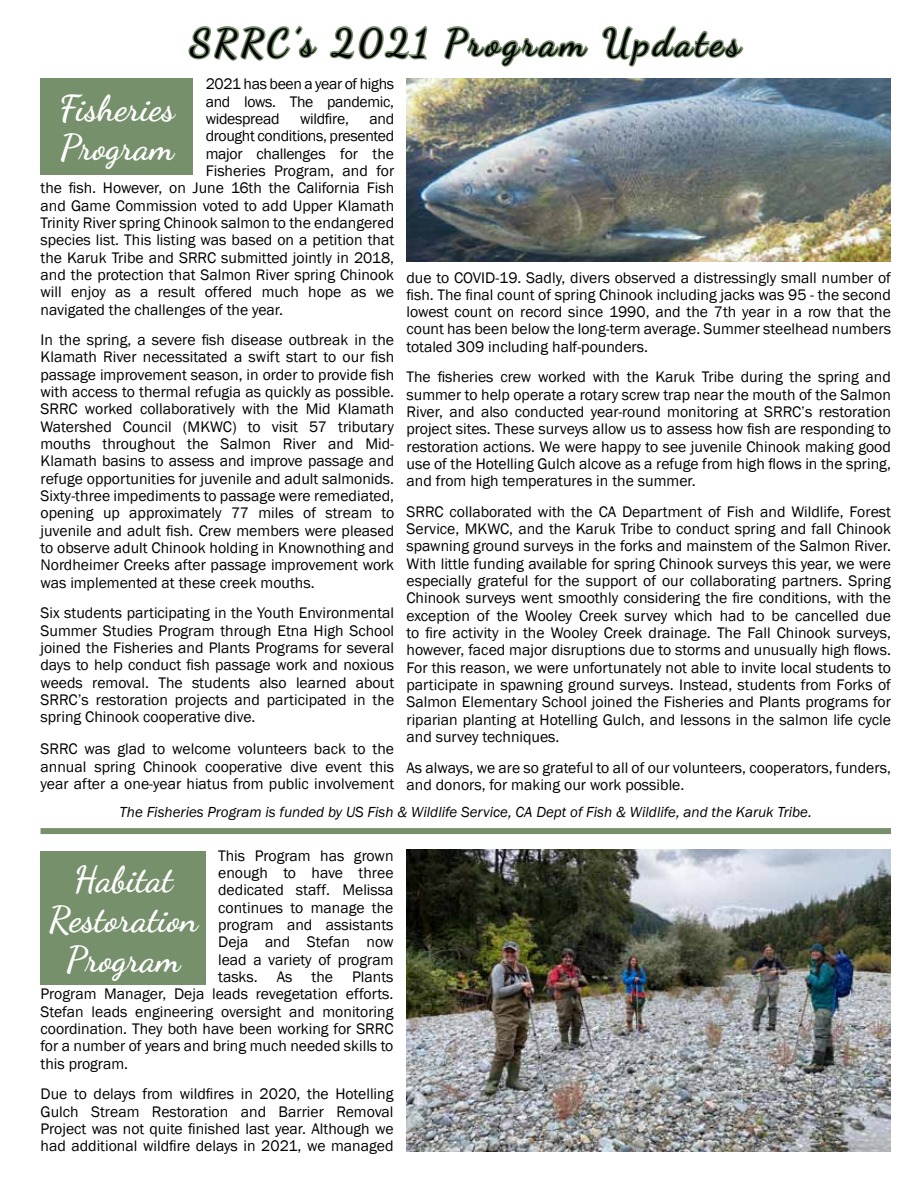
<style>
.page{position:relative;width:918px;height:1188px;background:#fff}
.page>*{position:absolute;margin:0;border:0;box-sizing:border-box;transform-origin:0 0}
.t1{font:700 37.5px "Dancing Script";letter-spacing:.1em;color:#000}
.t2{font:700 36px/39.6px "Dancing Script";color:#fff}
.t3{font:15.75px/17.4px "Franklin Gothic";color:#000;text-align:justify}
.t4{font:15.75px "Franklin Gothic";letter-spacing:-.02em;color:#000}
.t5{font:italic 15px "Franklin Gothic";color:#000}
</style>
<div class="page">
<svg style="left:188px;top:26px;width:130px;height:35px"></svg>
<svg style="left:329px;top:25px;width:99px;height:35px"></svg>
<svg style="left:444px;top:26px;width:145px;height:41px"></svg>
<svg style="left:602px;top:26px;width:142px;height:41px"></svg>
<img style="left:406px;top:78px;width:485px;height:184px">
<div style="left:40px;top:78px;width:153px;height:97px;background:#77906c"></div>
<div style="left:40px;top:828px;width:851px;height:6px;background:#77906c"></div>
<div style="left:40px;top:851px;width:166px;height:134px;background:#77906c"></div>
<img style="left:407px;top:849px;width:484px;height:303px">
<h1 class="t1" style="left:190px;top:19px;width:552px">SRRC’s 2021 Program Updates</h1>
<p class="t3" style="left:206px;top:76px;width:190px">2021 has been a year of highs and lows. The pandemic, widespread</p>
<h2 class="t2" style="left:59px;top:88px;width:117px">Fisheries<br>Program</h2>
<p class="t3" style="left:300px;top:110px;width:50px">wildfire,</p>
<p class="t3" style="left:369px;top:110px;width:26px">and</p>
<p class="t4" style="left:206px;top:126px;width:190px">drought conditions, presented</p>
<p class="t4" style="left:206px;top:144px;width:190px">major challenges for the</p>
<p class="t3" style="left:206px;top:162px;width:190px">Fisheries Program, and for</p>
<p class="t3" style="left:41px;top:180px;width:355px">the fish. However, on June 16th the California Fish</p>
<p class="t3" style="left:41px;top:197px;width:355px">and Game Commission voted to add Upper Klamath</p>
<p class="t3" style="left:41px;top:214px;width:355px">Trinity River spring Chinook salmon to the endangered</p>
<p class="t3" style="left:41px;top:232px;width:355px">species list. This listing was based on a petition that</p>
<p class="t3" style="left:41px;top:249px;width:355px">the Karuk Tribe and SRRC submitted jointly in 2018,</p>
<p class="t3" style="left:41px;top:266px;width:355px">and the protection that Salmon River spring Chinook</p>
<p class="t3" style="left:41px;top:284px;width:355px">will enjoy as a result offered much hope as we</p>
<p class="t3" style="left:41px;top:301px;width:244px">navigated the challenges of the year.</p>
<p class="t3" style="left:41px;top:332px;width:355px">In the spring, a severe fish disease outbreak in the Klamath River necessitated a swift start to our fish passage improvement season, in order to provide fish with access to thermal refugia as quickly as possible.<br>SRRC worked collaboratively with the Mid Klamath Watershed Council (MKWC) to visit 57 tributary mouths throughout the Salmon River and Mid-Klamath basins to assess and improve passage and refuge opportunities for juvenile and adult salmonids.<br>Sixty-three impediments to passage were remediated, opening up approximately 77 miles of stream to juvenile and adult fish. Crew members were pleased to observe adult Chinook holding in Knownothing and Nordheimer Creeks after passage improvement work was implemented at these creek mouths.</p>
<p class="t3" style="left:41px;top:605px;width:355px">Six students participating in the Youth Environmental Summer Studies Program through Etna High School joined the Fisheries and Plants Programs for several days to help conduct fish passage work and noxious weeds removal. The students also learned about SRRC’s restoration projects and participated in the spring Chinook cooperative dive.</p>
<p class="t3" style="left:41px;top:741px;width:355px">SRRC was glad to welcome volunteers back to the annual spring Chinook cooperative dive event this year after a one-year hiatus from public involvement</p>
<p class="t3" style="left:406px;top:269px;width:486px">due to COVID-19. Sadly, divers observed a distressingly small number of fish. The final count of spring Chinook including jacks was 95 - the second lowest count on record since 1990, and the 7th year in a row that the count has been below the long-term average. Summer steelhead numbers totaled 309 including half-pounders.</p>
<p class="t3" style="left:406px;top:369px;width:486px">The fisheries crew worked with the Karuk Tribe during the spring and summer to help operate a rotary screw trap near the mouth of the Salmon River, and also conducted year-round monitoring at SRRC’s restoration project sites. These surveys allow us to assess how fish are responding to restoration actions. We were happy to see juvenile Chinook making good use of the Hotelling Gulch alcove as a refuge from high flows in the spring, and from high temperatures in the summer.</p>
<p class="t3" style="left:406px;top:503px;width:486px">SRRC collaborated with the CA Department of Fish and Wildlife, Forest Service, MKWC, and the Karuk Tribe to conduct spring and fall Chinook spawning ground surveys in the forks and mainstem of the Salmon River.<br>With little funding available for spring Chinook surveys this year, we were especially grateful for the support of our collaborating partners. Spring Chinook surveys went smoothly considering the fire conditions, with the exception of the Wooley Creek survey which had to be cancelled due to fire activity in the Wooley Creek drainage. The Fall Chinook surveys, however, faced major disruptions due to storms and unusually high flows.<br>For this reason, we were unfortunately not able to invite local students to participate in spawning ground surveys. Instead, students from Forks of Salmon Elementary School joined the Fisheries and Plants programs for riparian planting at Hotelling Gulch, and lessons in the salmon life cycle and survey techniques.</p>
<p class="t3" style="left:406px;top:759px;width:486px">As always, we are so grateful to all of our volunteers, cooperators, funders, and donors, for making our work possible.</p>
<p class="t5" style="left:120px;top:803px;width:694px">The Fisheries Program is funded by US Fish &amp; Wildlife Service, CA Dept of Fish &amp; Wildlife, and the Karuk Tribe.</p>
<p class="t3" style="left:218px;top:847px;width:177px">This Program has grown</p>
<p class="t3" style="left:218px;top:865px;width:177px">enough to have three</p>
<p class="t3" style="left:218px;top:882px;width:177px">dedicated staff. Melissa</p>
<p class="t3" style="left:218px;top:899px;width:177px">continues to manage the</p>
<p class="t3" style="left:218px;top:917px;width:177px">program and assistants</p>
<p class="t3" style="left:218px;top:934px;width:177px">Deja and Stefan now</p>
<p class="t3" style="left:218px;top:951px;width:177px">lead a variety of program</p>
<p class="t3" style="left:218px;top:969px;width:177px">tasks. As the Plants</p>
<p class="t3" style="left:41px;top:986px;width:355px">Program Manager, Deja leads revegetation efforts.</p>
<p class="t3" style="left:41px;top:1003px;width:355px">Stefan leads engineering oversight and monitoring</p>
<p class="t3" style="left:41px;top:1020px;width:355px">coordination. They both have been working for SRRC</p>
<p class="t3" style="left:41px;top:1038px;width:355px">for a number of years and bring much needed skills to</p>
<p class="t3" style="left:41px;top:1055px;width:89px">this program.</p>
<p class="t3" style="left:41px;top:1086px;width:355px">Due to delays from wildfires in 2020, the Hotelling Gulch Stream Restoration and Barrier Removal Project was not quite finished last year. Although we had additional wildfire delays in 2021, we managed</p>
<h2 class="t2" style="left:48px;top:860px;width:151px;text-align:center">Habitat<br>Restoration<br>Program</h2>
</div>
